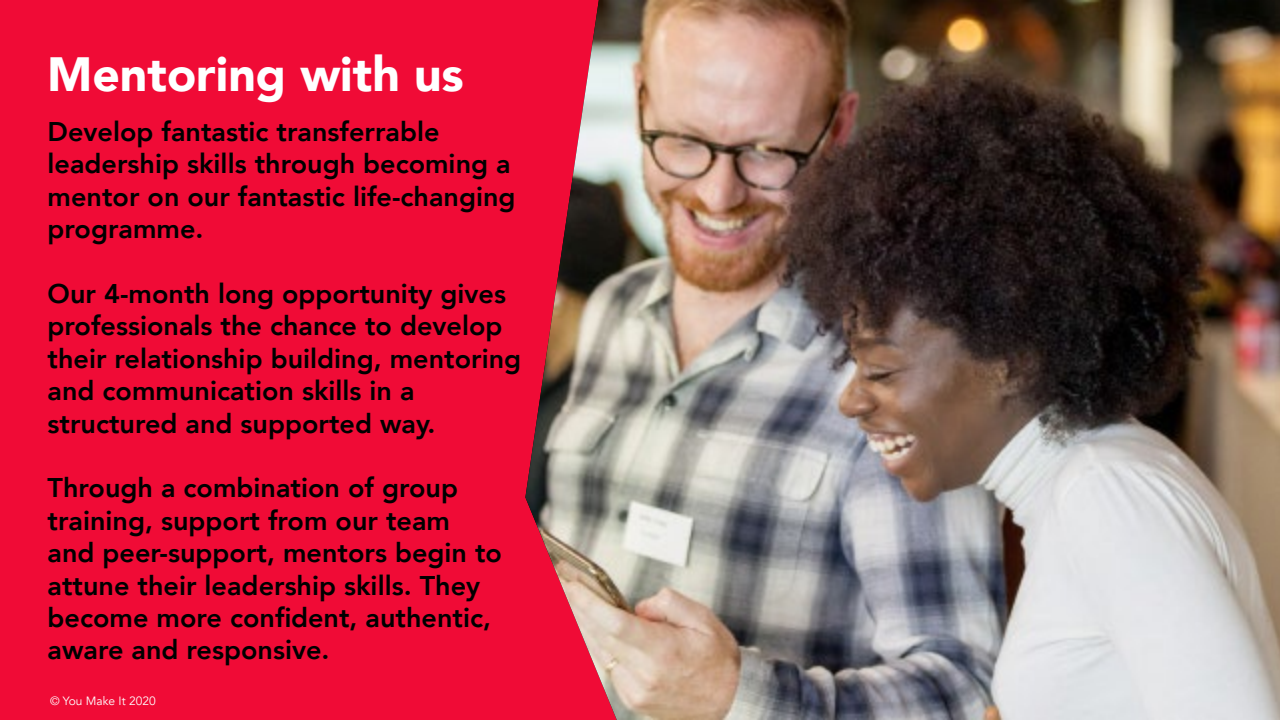
<style>
.page{position:relative;width:1280px;height:720px;background:#fff}
.page>*{position:absolute;margin:0;border:0;box-sizing:border-box;transform-origin:0 0}
.t1{font:900 48px "Avenir";color:#fff}
.t2{font:800 27px/32.4px "Avenir";color:#000}
.t3{font:12px "Avenir";color:#fff}
</style>
<div class="page">
<div style="left:0;top:0;width:1270px;height:720px;background:#f00b36"></div>
<img style="left:525px;top:0;width:755px;height:720px">
<h1 class="t1" style="left:47px;top:33px;width:418px">Mentoring with us</h1>
<p class="t2" style="left:48px;top:115px;width:470px">Develop fantastic transferrable leadership skills through becoming a mentor on our fantastic life-changing programme.</p>
<p class="t2" style="left:48px;top:277px;width:475px">Our 4-month long opportunity gives professionals the chance to develop their relationship building, mentoring and communication skills in a structured and supported way.</p>
<p class="t2" style="left:48px;top:472px;width:456px">Through a combination of group training, support from our team and peer-support, mentors begin to attune their leadership skills. They become more confident, authentic, aware and responsive.</p>
<p class="t3" style="left:50px;top:694px;width:107px">© You Make It 2020</p>
</div>
